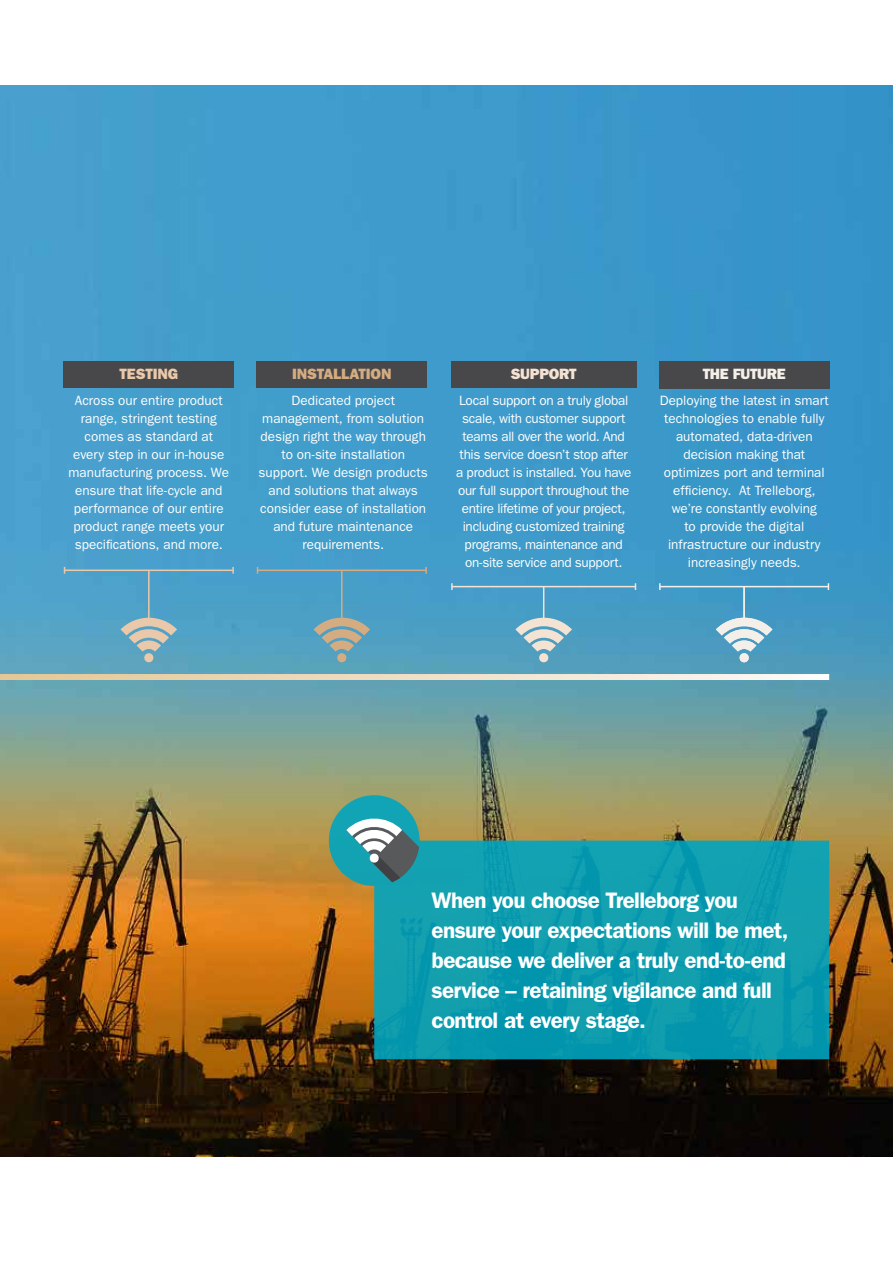
<style>
.page{position:relative;width:893px;height:1263px;background:#fff}
.page>*{position:absolute;margin:0;border:0;box-sizing:border-box;transform-origin:0 0}
.t1{font:600 22.5px/30px "ITC Franklin Gothic Std";letter-spacing:-.03em;color:#fff}
.t2{font:15px "ITC Franklin Gothic Std Hvy";letter-spacing:-.01em;color:#d5ac81}
.t3{font:15px "ITC Franklin Gothic Std Hvy";letter-spacing:-.015em;color:#f4efe8}
.t4{font:15px "ITC Franklin Gothic Std Hvy";letter-spacing:-.01em;color:#eac8aa}
.t5{font:15px "ITC Franklin Gothic Std Hvy";letter-spacing:-.02em;color:#f4e3d3}
.t6{font:13.5px/18px "ITC Franklin Gothic Std";letter-spacing:-.005em;color:#fff;text-align:center}
</style>
<div class="page">
<img style="left:0;top:85px;width:893px;height:1072px">
<svg style="left:0;top:674px;width:829px;height:6px;background:#efdfc5"></svg>
<svg style="left:329px;top:795px;width:500px;height:264px;background:#2e9797"></svg>
<svg style="left:337px;top:819px;width:82px;height:63px"></svg>
<svg style="left:313px;top:618px;width:57px;height:45px;background:#86a5a7"></svg>
<hr style="left:341px;top:570px;width:2px;height:53px;background:#d5ac81">
<div style="left:257px;top:361px;width:170px;height:27px;background:#48484a"></div>
<hr style="left:257px;top:569px;width:169px;height:2px;background:#d5ac81">
<svg style="left:425px;top:567px;width:2px;height:7px"></svg>
<svg style="left:121px;top:618px;width:56px;height:45px;background:#93b1b8"></svg>
<hr style="left:148px;top:570px;width:2px;height:53px;background:#eac8aa">
<div style="left:64px;top:361px;width:170px;height:27px;background:#48484a"></div>
<hr style="left:65px;top:569px;width:168px;height:2px;background:#eac8aa">
<svg style="left:232px;top:567px;width:2px;height:7px"></svg>
<svg style="left:515px;top:618px;width:57px;height:45px;background:#91b9c7"></svg>
<hr style="left:543px;top:586px;width:1px;height:37px;background:#f4e3d3">
<div style="left:451px;top:361px;width:185px;height:27px;background:#48484a"></div>
<hr style="left:452px;top:586px;width:183px;height:1px;background:#f4e3d3">
<svg style="left:451px;top:583px;width:2px;height:7px"></svg>
<svg style="left:716px;top:618px;width:56px;height:45px;background:#93bed0"></svg>
<hr style="left:743px;top:587px;width:2px;height:36px;background:#f4efe8">
<div style="left:659px;top:361px;width:170px;height:28px;background:#48484a"></div>
<hr style="left:660px;top:586px;width:168px;height:1px;background:#f4efe8">
<svg style="left:659px;top:583px;width:2px;height:7px"></svg>
<p class="t4" style="left:119px;top:365px;width:60px">TESTING</p>
<p class="t6" style="left:68px;top:391px;width:162px">Across our entire product range, stringent testing comes as standard at every step in our in-house manufacturing process. We ensure that life-cycle and performance of our entire product range meets your specifications, and more.</p>
<p class="t2" style="left:292px;top:365px;width:101px">INSTALLATION</p>
<p class="t6" style="left:259px;top:391px;width:171px">Dedicated project management, from solution design right the way through to on-site installation support. We design products and solutions that always consider ease of installation and future maintenance requirements.</p>
<p class="t5" style="left:511px;top:365px;width:67px">SUPPORT</p>
<p class="t6" style="left:456px;top:391px;width:177px">Local support on a truly global scale, with customer support teams all over the world. And this service doesn’t stop after a product is installed. You have our full support throughout the entire lifetime of your project, including customized training programs, maintenance and on-site service and support.</p>
<p class="t3" style="left:703px;top:365px;width:85px">THE FUTURE</p>
<p class="t6" style="left:660px;top:391px;width:171px">Deploying the latest in smart technologies to enable fully automated, data-driven decision making that optimizes port and terminal efficiency. At Trelleborg, we’re constantly evolving<br>to provide the digital infrastructure our industry increasingly needs.</p>
<h1 class="t1" style="left:432px;top:885px;width:359px">When you choose Trelleborg you ensure your expectations will be met, because we deliver a truly end-to-end service – retaining vigilance and full control at every stage.</h1>
</div>
